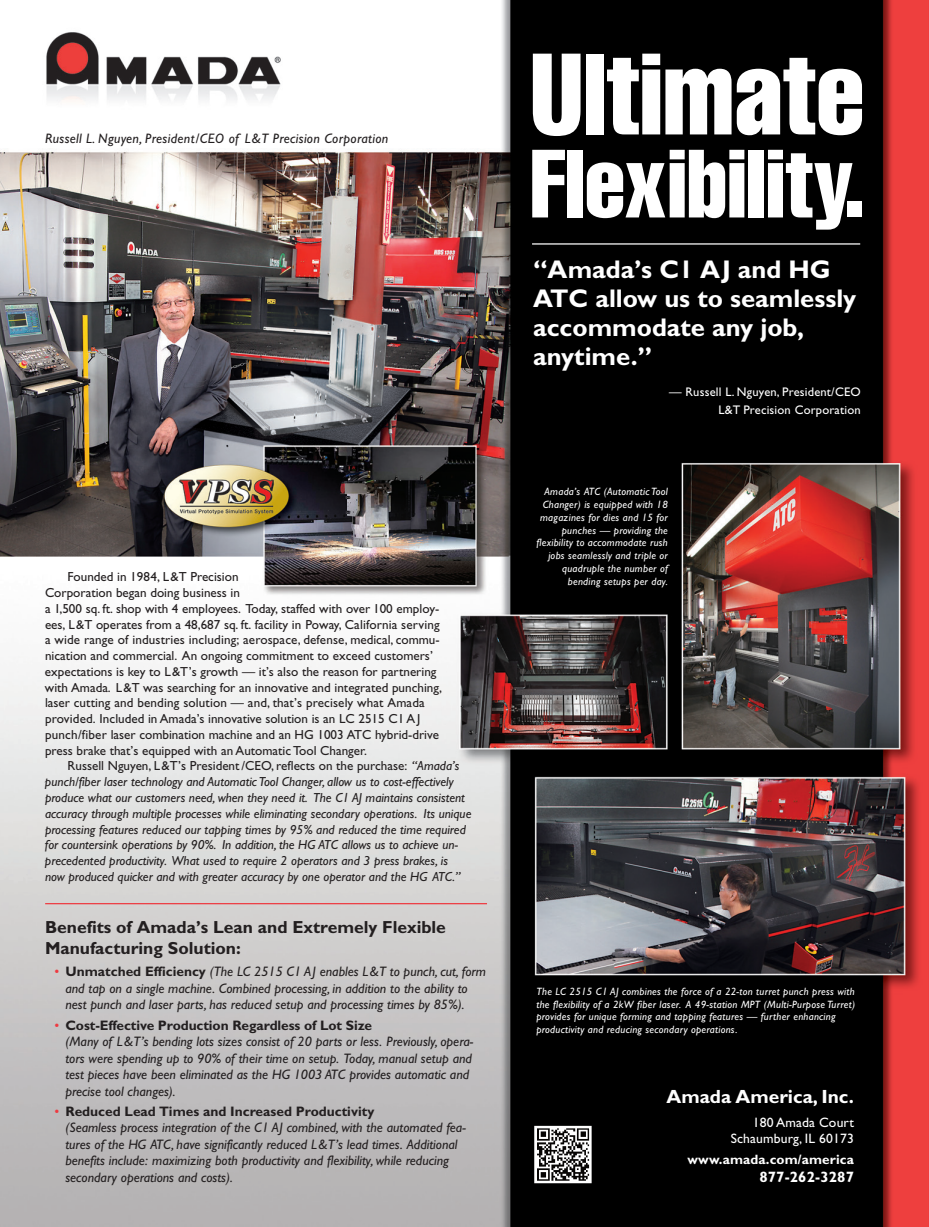
<style>
.page{position:relative;width:929px;height:1227px;background:#fff}
.page>*{position:absolute;margin:0;border:0;box-sizing:border-box;transform-origin:0 0}
.t1{font:extra-condensed 113.5px "Helvetica";color:#fff}
.t2{font:extra-condensed 95px "Helvetica";color:#fff}
.t3{font:700 25.62px/28.8px "Gill Sans";color:#fff}
.t4{font:700 19.12px "Gill Sans";color:#fff}
.t5{font:700 17.5px/21px "Gill Sans";color:#231f20}
.t6{font:700 15px "Gill Sans";letter-spacing:.01em;color:#fff}
.t7{font:italic 13.75px/16.5px "Gill Sans";color:#231f20}
.t8{font:italic 13.75px "Gill Sans";letter-spacing:.025em;color:#231f20}
.t9{font:13.62px/16.4px "Gill Sans";letter-spacing:.01em;color:#fff;text-align:right}
.t10{font:700 13.5px "Gill Sans";letter-spacing:.01em;color:#fff}
.t11{font:13.12px/15.8px "Gill Sans";color:#231f20}
.t12{font:italic 13.12px/15.8px "Gill Sans";color:#231f20}
.t13{font:12.5px/17.5px "Gill Sans";letter-spacing:.015em;color:#fff;text-align:right}
.t14{font:italic 10.62px/12.8px "Gill Sans";letter-spacing:.025em;color:#fff}
.s1{font-style:normal}
.s2{font-style:normal;color:#ee3a41}
.s3{font-weight:700;font-style:normal}
</style>
<div class="page">
<img style="left:0;top:0;width:928px;height:1226px">
<hr style="left:45px;top:902px;width:442px;height:2px;background:#ee3a41">
<img style="left:537px;top:1128px;width:51px;height:52px">
<div style="left:534px;top:1125px;width:57px;height:58px;border:2px solid #fff"></div>
<hr style="left:532px;top:243px;width:327px;height:1px;background:#fff">
<p class="t8" style="left:45px;top:133px;width:344px">Russell L. Nguyen, President/CEO of L&amp;T Precision Corporation</p>
<p class="t11" style="left:45px;top:570px;width:398px;text-indent:23px">Founded in 1984, L&amp;T Precision<br>Corporation began doing business in<br>a 1,500 sq. ft. shop with 4 employees. Today, staffed with over 100 employ&shy;ees, L&amp;T operates from a 48,687 sq. ft. facility in Poway, California serving a wide range of industries including; aerospace, defense, medical, commu&shy;nication and commercial. An ongoing commitment to exceed customers’ expectations is key to L&amp;T’s growth — it’s also the reason for partnering with Amada. L&amp;T was searching for an innovative and integrated punching, laser cutting and bending solution — and, that’s precisely what Amada provided. Included in Amada’s innovative solution is an LC 2515 C1 AJ punch/fiber laser combination machine and an HG 1003 ATC hybrid-drive press brake that’s equipped with an Automatic Tool Changer.</p>
<p class="t12" style="left:45px;top:759px;width:428px;text-indent:23px"><span class="s1">Russell Nguyen, L&amp;T’s President/CEO, reflects on the purchase:</span> “Amada’s punch/fiber laser technology and AutomaticTool Changer, allow us to cost-effectively produce what our customers need, when they need it. The C1 AJ maintains consistent accuracy through multiple processes while eliminating secondary operations. Its unique processing features reduced our tapping times by 95% and reduced the time required for countersink operations by 90%. In addition, the HG ATC allows us to achieve un&shy;precedented productivity. What used to require 2 operators and 3 press brakes, is<br>now produced quicker and with greater accuracy by one operator and the HG ATC.”</p>
<p class="t5" style="left:45px;top:918px;width:402px">Benefits of Amada’s Lean and Extremely Flexible<br>Manufacturing Solution:</p>
<p class="t7" style="left:65px;top:964px;width:422px;text-indent:-11px"><span class="s2">•</span> <span class="s3">Unmatched Efficiency</span> (The LC 2515 C1 AJ enables L&amp;T to punch, cut, form and tap on a single machine. Combined processing, in addition to the ability to nest punch and laser parts, has reduced setup and processing times by 85%).</p>
<p class="t7" style="left:65px;top:1017px;width:409px;text-indent:-11px"><span class="s2">•</span> <span class="s3">Cost-Effective Production Regardless of Lot Size<br></span>(Many of L&amp;T’s bending lots sizes consist of 20 parts or less. Previously, opera&shy;tors were spending up to 90% of their time on setup. Today, manual setup and test pieces have been eliminated as the HG 1003 ATC provides automatic and precise tool changes).</p>
<p class="t7" style="left:65px;top:1104px;width:402px;text-indent:-11px"><span class="s2">•</span> <span class="s3">Reduced Lead Times and Increased Productivity<br></span>(Seamless process integration of the C1 AJ combined, with the automated fea&shy;tures of the HG ATC, have significantly reduced L&amp;T’s lead times. Additional benefits include: maximizing both productivity and flexibility, while reducing secondary operations and costs).</p>
<h1 class="t1" style="left:530px;top:54px;width:335px">Ultimate</h1>
<h2 class="t2" style="left:530px;top:150px;width:336px">Flexibility.</h2>
<h3 class="t3" style="left:533px;top:258px;width:324px">“Amada’s C1 AJ and HG<br>ATC allow us to seamlessly accommodate any job, anytime.”</h3>
<p class="t13" style="left:669px;top:384px;width:193px">— Russell L. Nguyen, President/CEO<br>L&amp;T Precision Corporation</p>
<p class="t14" style="left:536px;top:486px;width:133px;text-align:right">Amada’s ATC (Automatic Tool<br>Changer) is equipped with 18 magazines for dies and 15 for punches — providing the flexibility to accommodate rush jobs seamlessly and triple or quadruple the number of bending setups per day.</p>
<p class="t14" style="left:536px;top:985px;width:320px">The LC 2515 C1 AJ combines the force of a 22-ton turret punch press with the flexibility of a 2kW fiber laser. A 49-station MPT (Multi-Purpose Turret) provides for unique forming and tapping features — further enhancing productivity and reducing secondary operations.</p>
<h3 class="t4" style="left:666px;top:1088px;width:189px">Amada America, Inc.</h3>
<p class="t9" style="left:730px;top:1115px;width:125px">180 Amada Court<br>Schaumburg, IL 60173</p>
<p class="t10" style="left:687px;top:1154px;width:168px">www.amada.com/america</p>
<p class="t6" style="left:759px;top:1171px;width:96px">877-262-3287</p>
</div>
